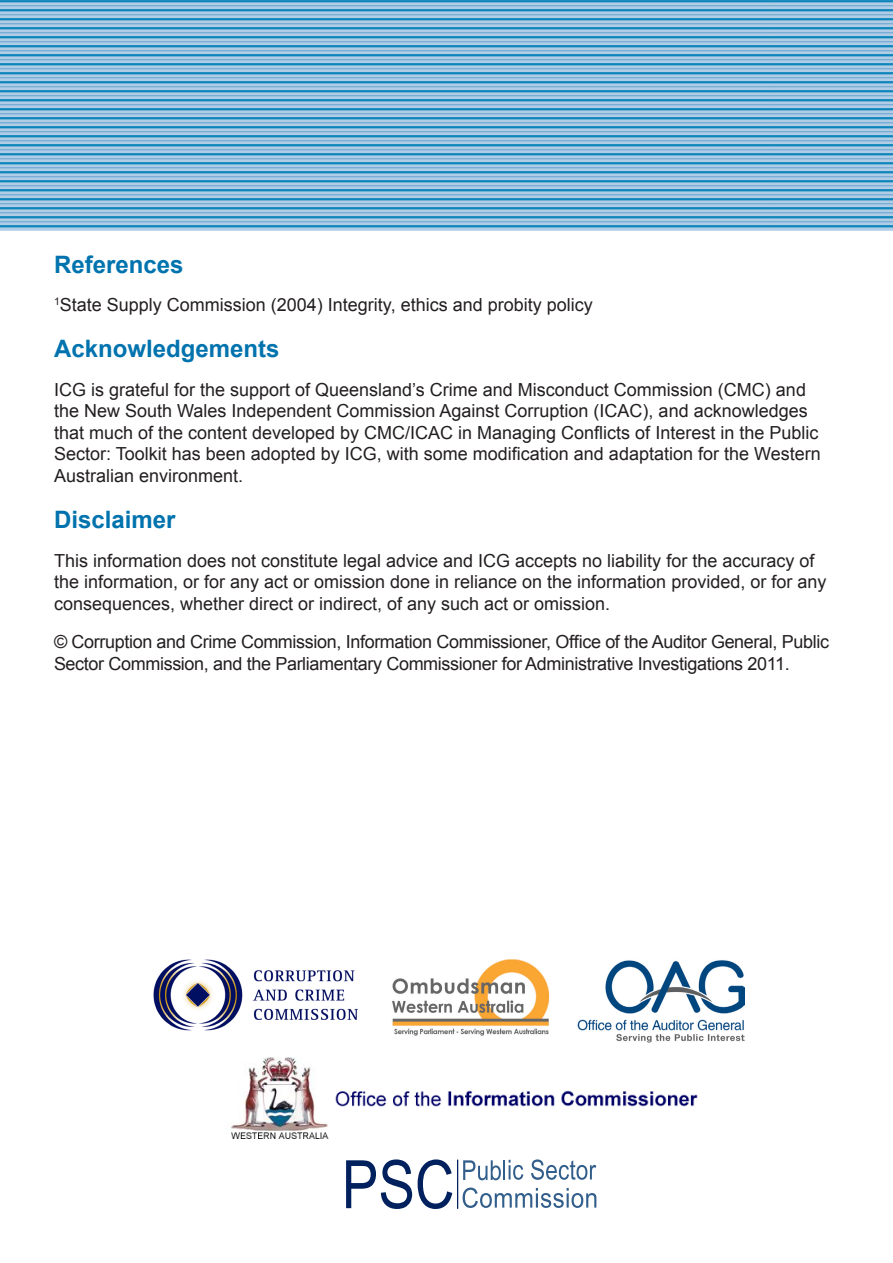
<style>
.page{position:relative;width:893px;height:1263px;background:#fff}
.page>*{position:absolute;margin:0;border:0;box-sizing:border-box;transform-origin:0 0}
.Heading{font:700 24px "Arial";color:#0073ae}
.Plain_Text{font:18px/21.6px "Arial";color:#231f20}
.Plain_Text-2{font:18px/21.6px "Arial";letter-spacing:-.02em;color:#231f20}
</style>
<div class="page">
<svg style="left:0;top:2px;width:893px;height:229px;background:#a2c6e2"></svg>
<hr style="left:0;top:0;width:774px;height:2px;background:#0c85bb">
<hr style="left:774px;top:0;width:119px;height:2px;background:#0c85bb">
<hr style="left:0;top:9px;width:774px;height:2px;background:#0c85bb">
<hr style="left:774px;top:9px;width:119px;height:2px;background:#0c85bb">
<hr style="left:0;top:18px;width:774px;height:2px;background:#0c85bb">
<hr style="left:774px;top:18px;width:119px;height:2px;background:#0c85bb">
<hr style="left:0;top:27px;width:774px;height:2px;background:#0c85bb">
<hr style="left:774px;top:27px;width:119px;height:2px;background:#0c85bb">
<hr style="left:0;top:36px;width:774px;height:2px;background:#0c85bb">
<hr style="left:774px;top:36px;width:119px;height:2px;background:#0c85bb">
<hr style="left:0;top:45px;width:774px;height:2px;background:#0c85bb">
<hr style="left:774px;top:45px;width:119px;height:2px;background:#0c85bb">
<hr style="left:0;top:54px;width:774px;height:2px;background:#0c85bb">
<hr style="left:774px;top:54px;width:119px;height:2px;background:#0c85bb">
<hr style="left:0;top:63px;width:774px;height:2px;background:#0c85bb">
<hr style="left:774px;top:63px;width:119px;height:2px;background:#0c85bb">
<hr style="left:0;top:72px;width:774px;height:2px;background:#0c85bb">
<hr style="left:774px;top:72px;width:119px;height:2px;background:#0c85bb">
<hr style="left:0;top:81px;width:774px;height:2px;background:#0c85bb">
<hr style="left:774px;top:81px;width:119px;height:2px;background:#0c85bb">
<hr style="left:0;top:90px;width:774px;height:2px;background:#0c85bb">
<hr style="left:774px;top:90px;width:119px;height:2px;background:#0c85bb">
<hr style="left:0;top:99px;width:774px;height:2px;background:#0c85bb">
<hr style="left:774px;top:99px;width:119px;height:2px;background:#0c85bb">
<hr style="left:0;top:108px;width:774px;height:2px;background:#0c85bb">
<hr style="left:774px;top:108px;width:119px;height:2px;background:#0c85bb">
<hr style="left:0;top:117px;width:774px;height:2px;background:#0c85bb">
<hr style="left:774px;top:117px;width:119px;height:2px;background:#0c85bb">
<hr style="left:0;top:126px;width:774px;height:2px;background:#0c85bb">
<hr style="left:774px;top:126px;width:119px;height:2px;background:#0c85bb">
<hr style="left:0;top:135px;width:774px;height:2px;background:#0c85bb">
<hr style="left:774px;top:135px;width:119px;height:2px;background:#0c85bb">
<hr style="left:0;top:144px;width:774px;height:2px;background:#0c85bb">
<hr style="left:774px;top:144px;width:119px;height:2px;background:#0c85bb">
<hr style="left:0;top:153px;width:774px;height:2px;background:#0c85bb">
<hr style="left:774px;top:153px;width:119px;height:2px;background:#0c85bb">
<hr style="left:0;top:162px;width:774px;height:2px;background:#0c85bb">
<hr style="left:774px;top:162px;width:119px;height:2px;background:#0c85bb">
<hr style="left:0;top:171px;width:774px;height:2px;background:#0c85bb">
<hr style="left:774px;top:171px;width:119px;height:2px;background:#0c85bb">
<hr style="left:0;top:180px;width:774px;height:2px;background:#0c85bb">
<hr style="left:774px;top:180px;width:119px;height:2px;background:#0c85bb">
<hr style="left:0;top:189px;width:774px;height:2px;background:#0c85bb">
<hr style="left:774px;top:189px;width:119px;height:2px;background:#0c85bb">
<hr style="left:0;top:198px;width:774px;height:2px;background:#0c85bb">
<hr style="left:774px;top:198px;width:119px;height:2px;background:#0c85bb">
<hr style="left:0;top:207px;width:774px;height:2px;background:#0c85bb">
<hr style="left:774px;top:207px;width:119px;height:2px;background:#0c85bb">
<hr style="left:0;top:216px;width:774px;height:2px;background:#0c85bb">
<hr style="left:774px;top:216px;width:119px;height:2px;background:#0c85bb">
<hr style="left:0;top:225px;width:774px;height:2px;background:#0c85bb">
<hr style="left:774px;top:225px;width:119px;height:2px;background:#0c85bb">
<hr style="left:0;top:5px;width:774px;height:1px;background:#6da7d1">
<hr style="left:774px;top:5px;width:119px;height:1px;background:#6da7d1">
<hr style="left:0;top:14px;width:774px;height:1px;background:#6da7d1">
<hr style="left:774px;top:14px;width:119px;height:1px;background:#6da7d1">
<hr style="left:0;top:23px;width:774px;height:1px;background:#6da7d1">
<hr style="left:774px;top:23px;width:119px;height:1px;background:#6da7d1">
<hr style="left:0;top:32px;width:774px;height:1px;background:#6da7d1">
<hr style="left:774px;top:32px;width:119px;height:1px;background:#6da7d1">
<hr style="left:0;top:41px;width:774px;height:1px;background:#6da7d1">
<hr style="left:774px;top:41px;width:119px;height:1px;background:#6da7d1">
<hr style="left:0;top:50px;width:774px;height:1px;background:#6da7d1">
<hr style="left:774px;top:50px;width:119px;height:1px;background:#6da7d1">
<hr style="left:0;top:59px;width:774px;height:1px;background:#6da7d1">
<hr style="left:774px;top:59px;width:119px;height:1px;background:#6da7d1">
<hr style="left:0;top:68px;width:774px;height:1px;background:#6da7d1">
<hr style="left:774px;top:68px;width:119px;height:1px;background:#6da7d1">
<hr style="left:0;top:77px;width:774px;height:1px;background:#6da7d1">
<hr style="left:774px;top:77px;width:119px;height:1px;background:#6da7d1">
<hr style="left:0;top:86px;width:774px;height:1px;background:#6da7d1">
<hr style="left:774px;top:86px;width:119px;height:1px;background:#6da7d1">
<hr style="left:0;top:95px;width:774px;height:1px;background:#6da7d1">
<hr style="left:774px;top:95px;width:119px;height:1px;background:#6da7d1">
<hr style="left:0;top:104px;width:774px;height:1px;background:#6da7d1">
<hr style="left:774px;top:104px;width:119px;height:1px;background:#6da7d1">
<hr style="left:0;top:113px;width:774px;height:1px;background:#6da7d1">
<hr style="left:774px;top:113px;width:119px;height:1px;background:#6da7d1">
<hr style="left:0;top:122px;width:774px;height:1px;background:#6da7d1">
<hr style="left:774px;top:122px;width:119px;height:1px;background:#6da7d1">
<hr style="left:0;top:131px;width:774px;height:1px;background:#6da7d1">
<hr style="left:774px;top:131px;width:119px;height:1px;background:#6da7d1">
<hr style="left:0;top:140px;width:774px;height:1px;background:#6da7d1">
<hr style="left:774px;top:140px;width:119px;height:1px;background:#6da7d1">
<hr style="left:0;top:149px;width:774px;height:1px;background:#6da7d1">
<hr style="left:774px;top:149px;width:119px;height:1px;background:#6da7d1">
<hr style="left:0;top:158px;width:774px;height:1px;background:#6da7d1">
<hr style="left:774px;top:158px;width:119px;height:1px;background:#6da7d1">
<hr style="left:0;top:167px;width:774px;height:1px;background:#6da7d1">
<hr style="left:774px;top:167px;width:119px;height:1px;background:#6da7d1">
<hr style="left:0;top:176px;width:774px;height:1px;background:#6da7d1">
<hr style="left:774px;top:176px;width:119px;height:1px;background:#6da7d1">
<hr style="left:0;top:185px;width:774px;height:1px;background:#6da7d1">
<hr style="left:774px;top:185px;width:119px;height:1px;background:#6da7d1">
<hr style="left:0;top:194px;width:774px;height:1px;background:#6da7d1">
<hr style="left:774px;top:194px;width:119px;height:1px;background:#6da7d1">
<hr style="left:0;top:203px;width:774px;height:1px;background:#6da7d1">
<hr style="left:774px;top:203px;width:119px;height:1px;background:#6da7d1">
<hr style="left:0;top:212px;width:774px;height:1px;background:#6da7d1">
<hr style="left:774px;top:212px;width:119px;height:1px;background:#6da7d1">
<hr style="left:0;top:221px;width:774px;height:1px;background:#6da7d1">
<hr style="left:774px;top:221px;width:119px;height:1px;background:#6da7d1">
<svg style="left:346px;top:1159px;width:66px;height:50px"></svg>
<svg style="left:418px;top:1159px;width:178px;height:50px"></svg>
<img style="left:392px;top:959px;width:158px;height:77px">
<img style="left:230px;top:1057px;width:468px;height:82px">
<img style="left:153px;top:959px;width:206px;height:72px">
<img style="left:577px;top:960px;width:167px;height:83px">
<p class="Heading" style="left:54px;top:248px;width:131px">References</p>
<p class="Plain_Text" style="left:54px;top:294px;width:540px"><sup>1</sup>State Supply Commission (2004) Integrity, ethics and probity policy</p>
<p class="Heading" style="left:54px;top:333px;width:227px">Acknowledgements</p>
<p class="Plain_Text" style="left:54px;top:379px;width:768px">ICG is grateful for the support of Queensland’s Crime and Misconduct Commission (CMC) and the New South Wales Independent Commission Against Corruption (ICAC), and acknowledges that much of the content developed by CMC/ICAC in Managing Conflicts of Interest in the Public Sector: Toolkit has been adopted by ICG, with some modification and adaptation for the Western Australian environment.</p>
<p class="Heading" style="left:54px;top:504px;width:123px">Disclaimer</p>
<p class="Plain_Text" style="left:54px;top:550px;width:774px">This information does not constitute legal advice and ICG accepts no liability for the accuracy of the information, or for any act or omission done in reliance on the information provided, or for any consequences, whether direct or indirect, of any such act or omission.</p>
<p class="Plain_Text-2" style="left:54px;top:631px;width:776px">© Corruption and Crime Commission, Information Commissioner, Office of the Auditor General, Public<br>Sector Commission, and the Parliamentary Commissioner for Administrative Investigations 2011.</p>
</div>
